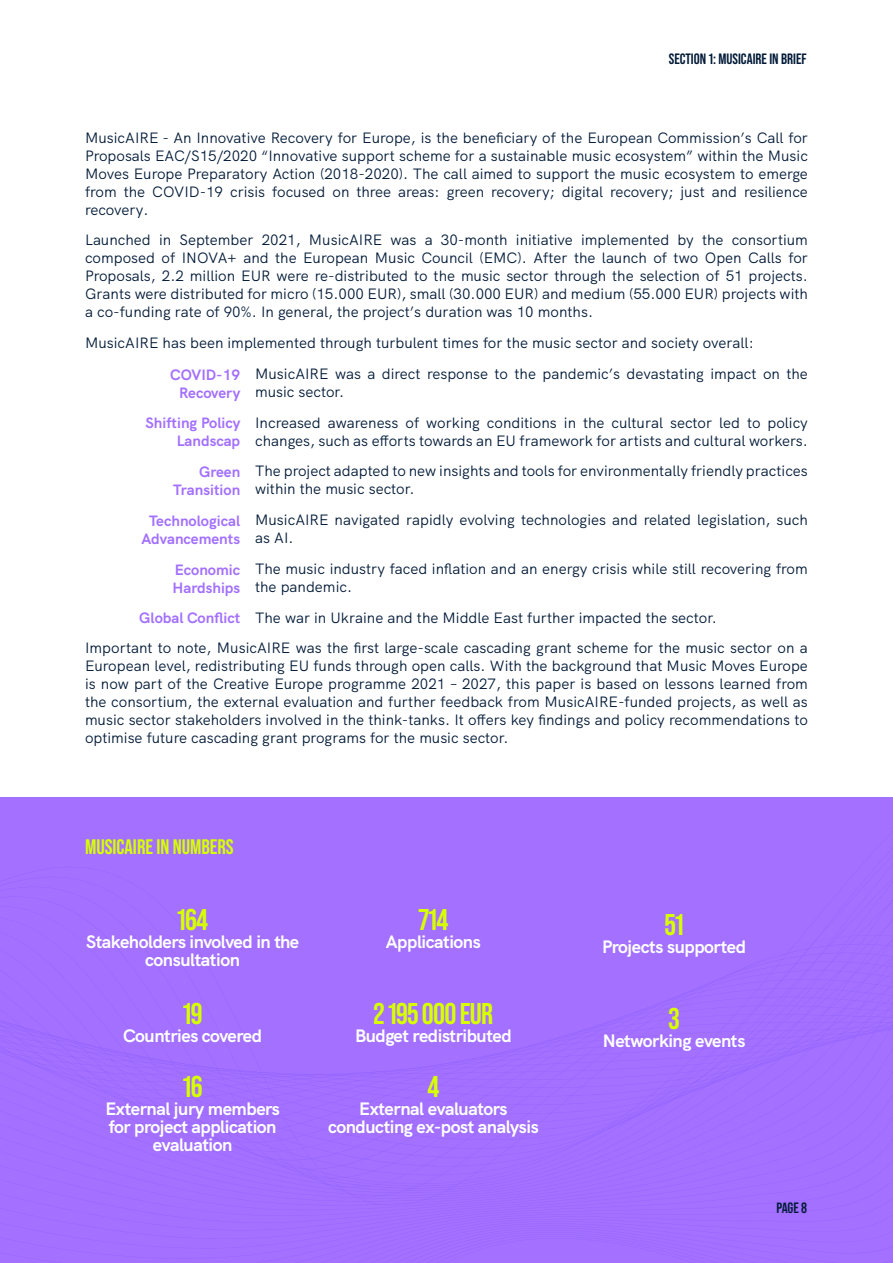
<style>
.page{position:relative;width:893px;height:1263px;background:#fff}
.page>*{position:absolute;margin:0;border:0;box-sizing:border-box;transform-origin:0 0}
.t1{font:700 30px "Bebas Neue Pro";letter-spacing:-.025em;color:#d8ff00}
.t2{font:700 21px "Bebas Neue Pro";color:#d8ff00}
.t3{font:700 18px/18px "HK Grotesk";letter-spacing:-.025em;color:#fff;text-align:center}
.t4{font:15px/18px "HK Grotesk";color:#031b38}
.t5{font:700 15px/18px "HK Grotesk";color:#a370ff;text-align:center}
.t6{font:700 15px "Bebas Neue Pro";color:#031b38}
</style>
<div class="page">
<div style="left:0;top:797px;width:893px;height:5px;background:#a370ff"></div>
<div style="left:0;top:802px;width:893px;height:16px;background:#a370ff"></div>
<div style="left:0;top:818px;width:893px;height:16px;background:#a370ff"></div>
<div style="left:0;top:834px;width:893px;height:16px;background:#a370ff"></div>
<div style="left:0;top:854px;width:893px;height:409px;background:#a370ff"></div>
<p class="t6" style="left:669px;top:50px;width:139px">SECTION 1: MUSICAIRE IN BRIEF</p>
<p class="t4" style="left:85px;top:127px;width:724px;text-align:justify">MusicAIRE - An Innovative Recovery for Europe, is the beneficiary of the European Commission’s Call for Proposals EAC/S15/2020 “Innovative support scheme for a sustainable music ecosystem” within the Music Moves Europe Preparatory Action (2018-2020). The call aimed to support the music ecosystem to emerge from the COVID-19 crisis focused on three areas: green recovery; digital recovery; just and resilience recovery.</p>
<p class="t4" style="left:85px;top:230px;width:724px;text-align:justify">Launched in September 2021, MusicAIRE was a 30-month initiative implemented by the consortium composed of INOVA+ and the European Music Council (EMC). After the launch of two Open Calls for Proposals, 2.2 million EUR were re-distributed to the music sector through the selection of 51 projects.<br>Grants were distributed for micro (15.000 EUR), small (30.000 EUR) and medium (55.000 EUR) projects with a co-funding rate of 90%. In general, the project’s duration was 10 months.</p>
<p class="t4" style="left:85px;top:333px;width:670px">MusicAIRE has been implemented through turbulent times for the music sector and society overall:</p>
<p class="t4" style="left:255px;top:363px;width:554px">MusicAIRE was a direct response to the pandemic’s devastating impact on the music sector.</p>
<p class="t4" style="left:255px;top:412px;width:554px">Increased awareness of working conditions in the cultural sector led to policy changes, such as efforts towards an EU framework for artists and cultural workers.</p>
<p class="t4" style="left:255px;top:461px;width:554px">The project adapted to new insights and tools for environmentally friendly practices within the music sector.</p>
<p class="t4" style="left:255px;top:510px;width:554px">MusicAIRE navigated rapidly evolving technologies and related legislation, such as AI.</p>
<p class="t4" style="left:255px;top:558px;width:554px">The music industry faced inflation and an energy crisis while still recovering from the pandemic.</p>
<p class="t4" style="left:255px;top:607px;width:463px">The war in Ukraine and the Middle East further impacted the sector.</p>
<p class="t4" style="left:85px;top:638px;width:724px;text-align:justify">Important to note, MusicAIRE was the first large-scale cascading grant scheme for the music sector on a European level, redistributing EU funds through open calls. With the background that Music Moves Europe is now part of the Creative Europe programme 2021 – 2027, this paper is based on lessons learned from the consortium, the external evaluation and further feedback from MusicAIRE-funded projects, as well as music sector stakeholders involved in the think-tanks. It offers key findings and policy recommendations to optimise future cascading grant programs for the music sector.</p>
<p class="t5" style="left:170px;top:364px;width:72px">COVID-19<br>Recovery</p>
<p class="t5" style="left:146px;top:413px;width:96px;text-align:right">Shifting Policy<br>Landscap</p>
<p class="t5" style="left:173px;top:462px;width:69px;text-align:right">Green<br>Transition</p>
<p class="t5" style="left:141px;top:510px;width:100px">Technological<br>Advancements</p>
<p class="t5" style="left:173px;top:559px;width:69px;text-align:left">Economic<br>Hardships</p>
<p class="t5" style="left:139px;top:608px;width:103px">Global Conflict</p>
<p class="t2" style="left:85px;top:835px;width:150px">MUSICAIRE IN NUMBERS</p>
<p class="t1" style="left:177px;top:902px;width:32px">164</p>
<p class="t3" style="left:86px;top:931px;width:215px">Stakeholders involved in the consultation</p>
<p class="t1" style="left:183px;top:996px;width:21px">19</p>
<p class="t3" style="left:123px;top:1025px;width:140px">Countries covered</p>
<p class="t1" style="left:183px;top:1069px;width:21px">16</p>
<p class="t3" style="left:105px;top:1098px;width:176px">External jury members for project application evaluation</p>
<p class="t1" style="left:418px;top:902px;width:31px">714</p>
<p class="t3" style="left:386px;top:931px;width:96px">Applications</p>
<p class="t1" style="left:374px;top:996px;width:121px">2 195 000 EUR</p>
<p class="t3" style="left:355px;top:1025px;width:158px">Budget redistributed</p>
<p class="t1" style="left:427px;top:1069px;width:13px">4</p>
<p class="t3" style="left:328px;top:1098px;width:212px">External evaluators conducting ex-post analysis</p>
<p class="t1" style="left:664px;top:907px;width:21px">51</p>
<p class="t3" style="left:602px;top:936px;width:146px">Projects supported</p>
<p class="t1" style="left:668px;top:1001px;width:13px">3</p>
<p class="t3" style="left:603px;top:1030px;width:144px">Networking events</p>
<p class="t6" style="left:776px;top:1199px;width:32px">PAGE 8</p>
</div>
